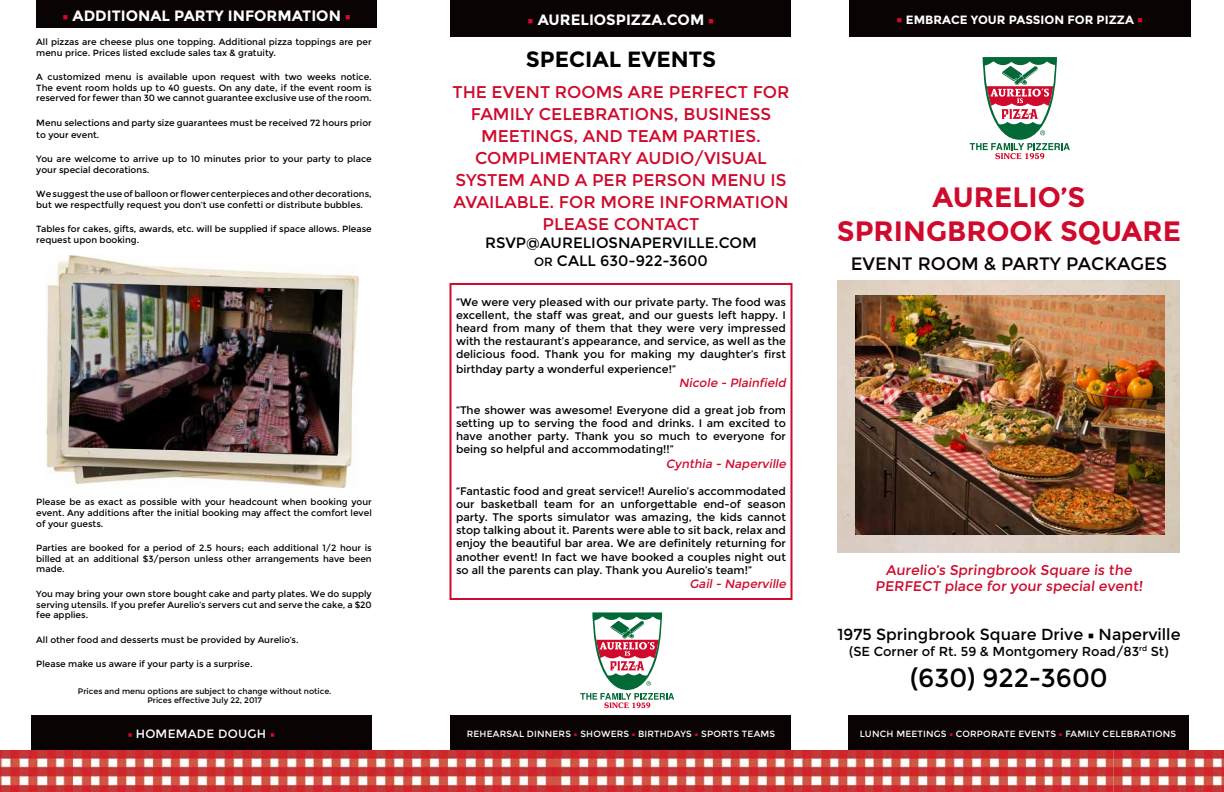
<style>
.page{position:relative;width:1224px;height:792px;background:#fff}
.page>*{position:absolute;margin:0;border:0;box-sizing:border-box;transform-origin:0 0}
.t1{font:700 28px "Montserrat";color:#cf0a2c}
.t2{font:26px "Montserrat";color:#000}
.t3{font:700 22px "Montserrat";color:#000}
.t4{font:18px "Montserrat";color:#090304}
.t5{font:17px/22px "Montserrat";color:#cf0a2c;text-align:center}
.t6{font:16px "Montserrat";color:#000}
.t7{font:700 15px "Montserrat";color:#fff}
.t8{font:15px/18px "Montserrat";color:#000}
.t9{font:15px "Minion Pro";color:#cf0a2c}
.t10{font:14px/16.8px "Montserrat";color:#cf0a2c;text-align:center}
.t11{font:13px "Montserrat";color:#000}
.t12{font:italic 12px "Montserrat";color:#cf0a2c}
.t13{font:700 12px "Montserrat";color:#fff}
.t14{font:12px "Montserrat";letter-spacing:.02em;color:#fff}
.t15{font:11px/13.2px "Montserrat";color:#000;text-align:justify}
.t16{font:9px/10.8px "Montserrat";color:#000}
.t17{font:9px "Montserrat";letter-spacing:.02em;color:#fff}
.t18{font:8px/9.6px "Montserrat";color:#000;text-align:center}
.s1{font-family:"Minion Pro";font-weight:400;color:#cf0a2c}
.s2{font-family:"Minion Pro";color:#cf0a2c}
.s3{font-family:"Minion Pro";font-weight:400;font-size:15px;color:#cf0a2c}
.s4{font-size:12px}
.s5{font-family:"Minion Pro"}
</style>
<div class="page">
<div style="left:450px;top:0;width:341px;height:36px;background:#090304"></div>
<div style="left:849px;top:0;width:341px;height:36px;background:#090304"></div>
<div style="left:450px;top:715px;width:342px;height:35px;background:#090304"></div>
<div style="left:848px;top:715px;width:341px;height:35px;background:#090304"></div>
<svg style="left:970px;top:57px;width:100px;height:102px"></svg>
<img style="left:0;top:750px;width:1224px;height:42px">
<svg style="left:580px;top:612px;width:94px;height:96px"></svg>
<div style="left:450px;top:283px;width:342px;height:317px;border:2px solid #cf0a2c"></div>
<img style="left:838px;top:280px;width:342px;height:272px">
<img style="left:856px;top:295px;width:308px;height:239px">
<div style="left:36px;top:0;width:341px;height:28px;background:#090304"></div>
<div style="left:31px;top:715px;width:341px;height:35px;background:#090304"></div>
<img style="left:46px;top:255px;width:312px;height:232px">
<img style="left:68px;top:283px;width:274px;height:171px">
<h3 class="t7" style="left:63px;top:7px;width:32px"><span class="s1">■</span> ADDITIONA</h3>
<h3 class="t7" style="left:162px;top:7px;width:34px">L PARTY</h3>
<h3 class="t7" style="left:228px;top:7px;width:17px">INFORMATION</h3>
<h3 class="t9" style="left:345px;top:6px;width:8px">■</h3>
<p class="t16" style="left:36px;top:36px;width:337px">All pizzas are cheese plus one topping. Additional pizza toppings are per menu price. Prices listed exclude sales tax &amp; gratuity.</p>
<p class="t16" style="left:36px;top:71px;width:337px;text-align:justify">A customized menu is available upon request with two weeks notice.<br>The event room holds up to 40 guests. On any date, if the event room is reserved for fewer than 30 we cannot guarantee exclusive use of the room.</p>
<p class="t16" style="left:36px;top:117px;width:337px;line-height:12px">Menu selections and party size guarantees must be received 72 hours prior to your event.</p>
<p class="t16" style="left:36px;top:154px;width:337px">You are welcome to arrive up to 10 minutes prior to your party to place your special decorations.</p>
<p class="t16" style="left:36px;top:189px;width:337px">We suggest the use of balloon or flower centerpieces and other decorations, but we respectfully request you don’t use confetti or distribute bubbles.</p>
<p class="t16" style="left:36px;top:224px;width:337px">Tables for cakes, gifts, awards, etc. will be supplied if space allows. Please request upon booking.</p>
<p class="t16" style="left:36px;top:496px;width:337px;text-align:justify">Please be as exact as possible with your headcount when booking your event. Any additions after the initial booking may affect the comfort level of your guests.</p>
<p class="t16" style="left:36px;top:542px;width:337px;text-align:justify">Parties are booked for a period of 2.5 hours; each additional 1/2 hour is billed at an additional $3/person unless other arrangements have been made.</p>
<p class="t16" style="left:36px;top:588px;width:337px;text-align:justify">You may bring your own store bought cake and party plates. We do supply serving utensils. If you prefer Aurelio’s servers cut and serve the cake, a $20 fee applies.</p>
<p class="t16" style="left:36px;top:634px;width:264px">All other food and desserts must be provided by Aurelio’s.</p>
<p class="t16" style="left:36px;top:658px;width:218px">Please make us aware if your party is a surprise.</p>
<p class="t18" style="left:78px;top:686px;width:255px">Prices and menu options are subject to change without notice.<br>Prices effective July 22, 2017</p>
<h3 class="t14" style="left:128px;top:727px;width:149px"><span class="s2">■</span> HOMEMADE DOUGH <span class="s2">■</span></h3>
<h3 class="t7" style="left:528px;top:11px;width:188px"><span class="s1">■</span> AURELIOSPIZZA.COM <span class="s1">■</span></h3>
<h3 class="t13" style="left:896px;top:13px;width:248px"><span class="s3">■</span> EMBRACE YOUR PASSION FOR PIZZA <span class="s3">■</span></h3>
<h3 class="t3" style="left:526px;top:47px;width:192px">SPECIAL EVENTS</h3>
<h3 class="t5" style="left:452px;top:82px;width:339px">THE EVENT ROOMS ARE PERFECT FOR<br>FAMILY CELEBRATIONS, BUSINESS<br>MEETINGS, AND TEAM PARTIES.<br>COMPLIMENTARY AUDIO/VISUAL<br>SYSTEM AND A PER PERSON MENU IS<br>AVAILABLE. FOR MORE INFORMATION<br>PLEASE CONTACT</h3>
<h3 class="t8" style="left:485px;top:234px;width:76px">RSVP@Aurelios</h3>
<h3 class="t8" style="left:534px;top:234px;width:224px;text-indent:84px">NAPERVILLE.COM<br><span class="s4">OR</span> CALL 630-922-3600</h3>
<p class="t15" style="left:456px;top:295px;width:332px">“We were very pleased with our private party. The food was excellent, the staff was great, and our guests left happy. I heard from many of them that they were very impressed with the restaurant’s appearance, and service, as well as the delicious food. Thank you for making my daughter’s first</p>
<p class="t15" style="left:456px;top:362px;width:222px">birthday party a wonderful experience!”</p>
<h3 class="t12" style="left:679px;top:376px;width:111px">Nicole - Plainfield</h3>
<p class="t15" style="left:456px;top:403px;width:332px">“The shower was awesome! Everyone did a great job from setting up to serving the food and drinks. I am excited to have another party. Thank you so much to everyone for being so helpful and accommodating!!”</p>
<h3 class="t12" style="left:666px;top:457px;width:124px">Cynthia - Naperville</h3>
<p class="t15" style="left:456px;top:484px;width:332px">“Fantastic food and great service!! Aurelio’s accommodated our basketball team for an unforgettable end-of season party. The sports simulator was amazing, the kids cannot stop talking about it. Parents were able to sit back, relax and enjoy the beautiful bar area. We are definitely returning for another event! In fact we have booked a couples night out so all the parents can play. Thank you Aurelio’s team!”</p>
<h3 class="t12" style="left:690px;top:577px;width:100px">Gail - Naperville</h3>
<h1 class="t1" style="left:933px;top:181px;width:41px">AURE</h1>
<h1 class="t1" style="left:1013px;top:181px;width:72px">LIO’S</h1>
<h1 class="t1" style="left:837px;top:214px;width:39px">SPRINGBROOK</h1>
<h1 class="t1" style="left:1060px;top:214px;width:62px">SQUARE</h1>
<h3 class="t4" style="left:851px;top:254px;width:26px">Event</h3>
<h3 class="t4" style="left:918px;top:254px;width:30px">Room</h3>
<h3 class="t4" style="left:984px;top:254px;width:185px">&amp; PARTY PACKAGES</h3>
<h3 class="t10" style="left:875px;top:561px;width:271px">Aurelio’s Springbrook Square is the<br>PERFECT place for your special event!</h3>
<h3 class="t6" style="left:837px;top:625px;width:345px">1975 Springbrook Square Drive <span class="s5">■</span> Naperville</h3>
<h3 class="t11" style="left:849px;top:643px;width:321px">(SE Corner of Rt. 59 &amp; Montgomery Road/83<sup>rd</sup> St)</h3>
<h2 class="t2" style="left:910px;top:663px;width:199px">(630) 922-3600</h2>
<p class="t17" style="left:467px;top:729px;width:310px">REHEARSAL DINNERS <span class="s2">■</span> SHOWERS <span class="s2">■</span> BIRTHDAYS <span class="s2">■</span> SPORTS TEAMS</p>
<p class="t17" style="left:860px;top:729px;width:318px">LUNCH MEETINGS <span class="s2">■</span> CORPORATE EVENTS <span class="s2">■</span> FAMILY CELEBRATIONS</p>
</div>
